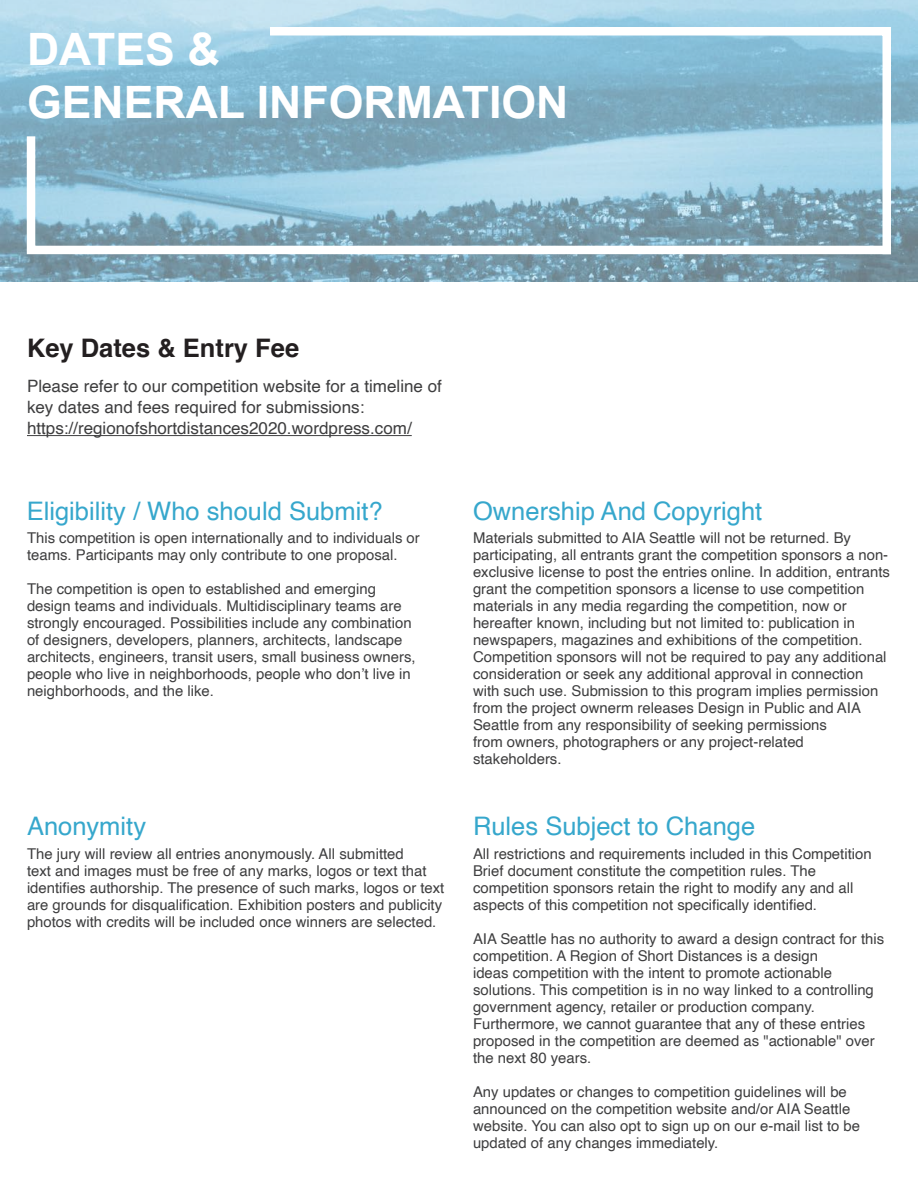
<style>
.page{position:relative;width:918px;height:1188px;background:#fff}
.page>*{position:absolute;margin:0;border:0;box-sizing:border-box;transform-origin:0 0}
.t1{font:700 44.7px "Arial";color:#fff}
.Paragraph_Title_Blue{font:25.5px "Helvetica";color:#36a7cc}
.Paragraph_Title_Blac{font:700 25.5px "Helvetica";color:#231f20}
.Body_Text_-_16_pt{font:16.95px/21.3px "Helvetica";color:#3e3e3f}
.Body_Text_-_14_pt{font:14.85px/17px "Helvetica";color:#3e3e3f}
</style>
<div class="page">
<img style="left:0;top:0;width:918px;height:281px">
<svg style="left:23px;top:128px;width:877px;height:130px;background:#92b8ca"></svg>
<svg style="left:261px;top:23px;width:634px;height:240px;background:#94bdd0"></svg>
<hr style="left:27px;top:435px;width:385px;height:1px;background:#3e3e3f">
<p class="t1" style="left:27px;top:20px;width:194px">DATES &amp;</p>
<p class="t1" style="left:27px;top:73px;width:543px">GENERAL INFORMATION</p>
<p class="Paragraph_Title_Blac" style="left:27px;top:328px;width:274px">Key Dates &amp; Entry Fee</p>
<p class="Body_Text_-_16_pt" style="left:27px;top:376px;width:416px">Please refer to our competition website for a timeline of key dates and fees required for submissions:</p>
<p class="Body_Text_-_16_pt" style="left:27px;top:418px;width:386px">https://regionofshortdistances2020.wordpress.com/</p>
<p class="Paragraph_Title_Blue" style="left:27px;top:491px;width:357px">Eligibility / Who should Submit?</p>
<p class="Body_Text_-_14_pt" style="left:27px;top:530px;width:394px">This competition is open internationally and to individuals or teams. Participants may only contribute to one proposal.</p>
<p class="Body_Text_-_14_pt" style="left:27px;top:581px;width:390px">The competition is open to established and emerging design teams and individuals. Multidisciplinary teams are strongly encouraged. Possibilities include any combination of designers, developers, planners, architects, landscape architects, engineers, transit users, small business owners, people who live in neighborhoods, people who don t’ live in neighborhoods, and the like.</p>
<p class="Paragraph_Title_Blue" style="left:27px;top:807px;width:121px">Anonymity</p>
<p class="Body_Text_-_14_pt" style="left:27px;top:845px;width:419px">The jury will review all entries anonymously. All submitted<br>text and images must be free of any marks, logos or text that identifies authorship. The presence of such marks, logos or text are grounds for disqualification. Exhibition posters and publicity photos with credits will be included once winners are selected.</p>
<p class="Paragraph_Title_Blue" style="left:473px;top:491px;width:291px">Ownership And Copyright</p>
<p class="Body_Text_-_14_pt" style="left:473px;top:530px;width:380px">Materials submitted to AIA Seattle will not be returned. By</p>
<p class="Body_Text_-_14_pt" style="left:473px;top:564px;width:418px">exclusive license to post the entries online In. addition, entrants</p>
<p class="Body_Text_-_14_pt" style="left:473px;top:547px;width:417px">participating, all entrants grant the competition sponsors a non-</p>
<p class="Body_Text_-_14_pt" style="left:473px;top:581px;width:393px">grant the competition sponsors a license to use competition</p>
<p class="Body_Text_-_14_pt" style="left:473px;top:598px;width:415px">materials in any media regarding the competition, now or hereafter known, including but not limited to: publication in newspapers, magazines and exhibitions of the competition.<br>Competition sponsors will not be required to pay any additional consideration or seek any additional approval in connection with such use. Submission to this program implies permission from the project ownerm releases Design in Public and AIA</p>
<p class="Body_Text_-_14_pt" style="left:473px;top:717px;width:355px">Seattle from any responsibility of seeking permissions</p>
<p class="Body_Text_-_14_pt" style="left:473px;top:734px;width:332px">from owners, photographers or any project-related</p>
<p class="Body_Text_-_14_pt" style="left:473px;top:751px;width:90px">stakeholders.</p>
<p class="Paragraph_Title_Blue" style="left:473px;top:807px;width:284px">Rules Subject to Change</p>
<p class="Body_Text_-_14_pt" style="left:473px;top:845px;width:400px">All restrictions and requirements included in this Competition Brief document constitute the competition rules. The competition sponsors retain the right to modify any and all aspects of this competition not specifically identified.</p>
<p class="Body_Text_-_14_pt" style="left:473px;top:930px;width:413px">AIA Seattle has no authority to award a design contract for this competition A. Region of Short Distances is a design</p>
<p class="Body_Text_-_14_pt" style="left:473px;top:964px;width:403px">ideas competition with the intent to promote actionable solutions. This competition is in no way linked to a controlling government agency, retailer or production company.<br>Furthermore, we cannot guarantee that any of these entries proposed in the competition are deemed as "actionable" over the next 80 years.</p>
<p class="Body_Text_-_14_pt" style="left:473px;top:1084px;width:389px">Any updates or changes to competition guidelines will be announced on the competition website and/or AIA Seattle website. You can also opt to sign up on our -e mail list to be updated of any changes immediately.</p>
</div>
